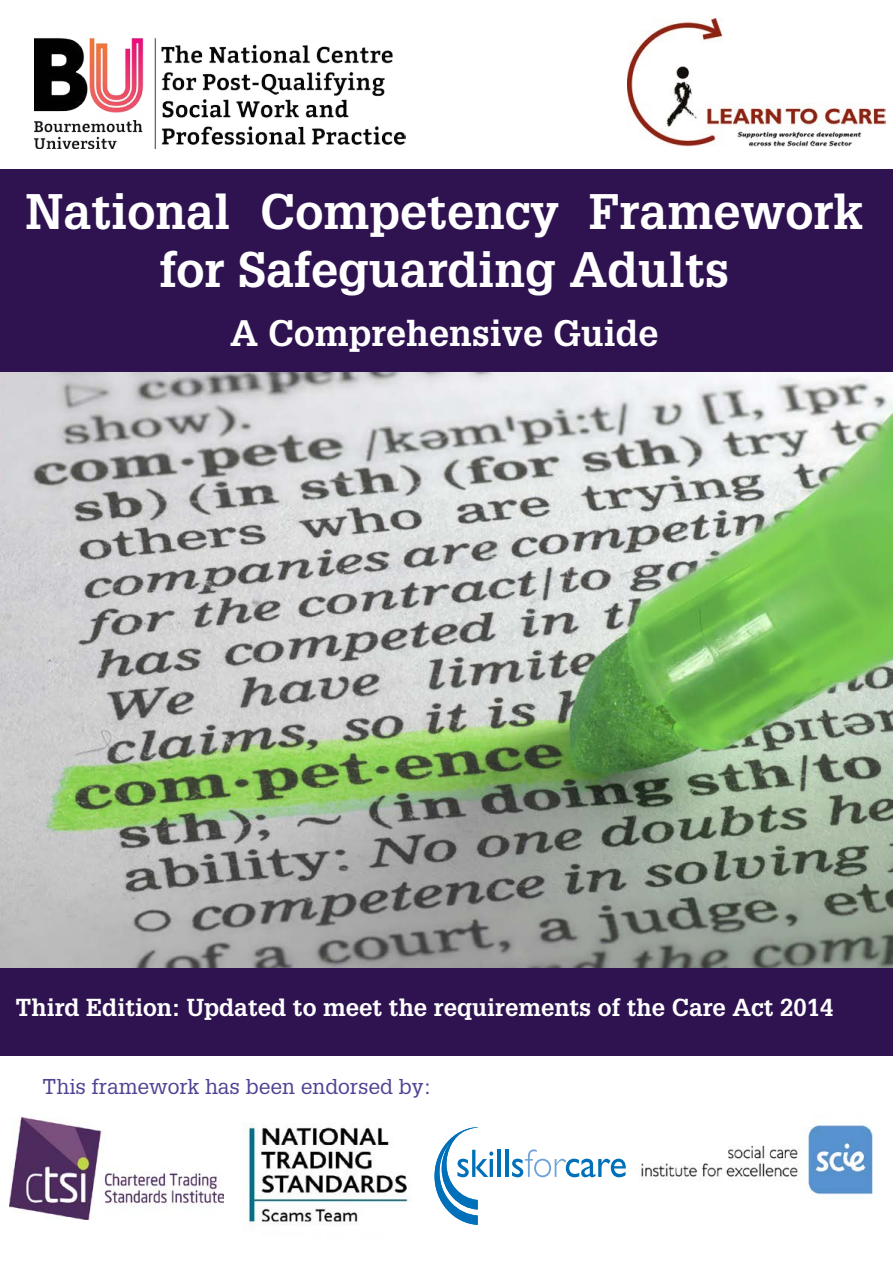
<style>
.page{position:relative;width:893px;height:1263px;background:#fff}
.page>*{position:absolute;margin:0;border:0;box-sizing:border-box;transform-origin:0 0}
.t1{font:700 48.75px/58.5px "Glypha LT Std";color:#fff;text-align:center}
.t2{font:700 36px "Glypha LT Std";color:#fff}
.t3{font:700 24px "Glypha LT Std";color:#fff}
.t4{font:21px "Glypha LT Std";color:#4f4193}
</style>
<div class="page">
<div style="left:0;top:169px;width:893px;height:208px;background:#2f1351"></div>
<svg style="left:435px;top:1127px;width:58px;height:98px"></svg>
<hr style="left:497px;top:1150px;width:4px;height:27px;background:#0070ba">
<hr style="left:505px;top:1150px;width:3px;height:27px;background:#0070ba">
<svg style="left:512px;top:1149px;width:114px;height:28px"></svg>
<img style="left:641px;top:1119px;width:232px;height:76px">
<img style="left:0;top:372px;width:893px;height:597px">
<div style="left:0;top:969px;width:893px;height:87px;background:#2f1351"></div>
<img style="left:10px;top:1117px;width:213px;height:103px">
<img style="left:244px;top:1124px;width:168px;height:100px">
<img style="left:628px;top:19px;width:257px;height:127px">
<img style="left:34px;top:38px;width:372px;height:111px">
<h1 class="t1" style="left:26px;top:181px;width:839px">National Competency Framework for Safeguarding Adults</h1>
<h2 class="t2" style="left:230px;top:310px;width:430px">A Comprehensive Guide</h2>
<p class="t3" style="left:16px;top:993px;width:819px">Third Edition: Updated to meet the requirements of the Care Act 2014</p>
<p class="t4" style="left:43px;top:1073px;width:391px">This framework has been endorsed by:</p>
</div>
